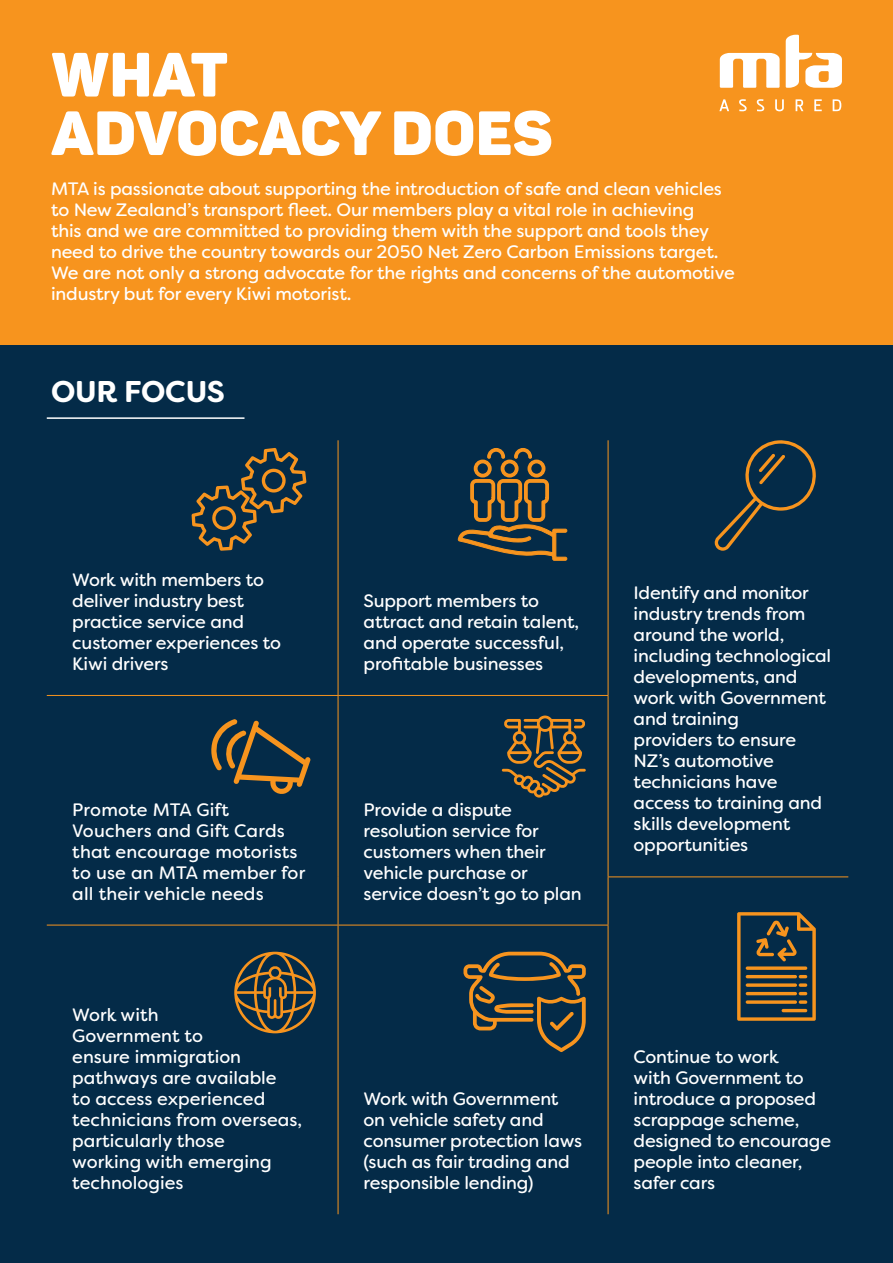
<style>
.page{position:relative;width:893px;height:1263px;background:#fff}
.page>*{position:absolute;margin:0;border:0;box-sizing:border-box;transform-origin:0 0}
.t1{font:900 61.5px/58.5px "Panton";letter-spacing:.01em;color:#fff}
.t2{font:700 30px "Filson Soft";letter-spacing:-.01em;color:#fff}
.t3{font:18px/21px "Filson Soft";letter-spacing:-.01em;color:#fff}
.t4{font:18px/21px "Filson Soft";letter-spacing:.01em;color:#fff}
</style>
<div class="page">
<div style="left:0;top:344px;width:893px;height:919px;background:#042b48"></div>
<div style="left:0;top:0;width:893px;height:344px;background:#f7941e"></div>
<svg style="left:720px;top:53px;width:60px;height:35px"></svg>
<svg style="left:786px;top:35px;width:56px;height:53px"></svg>
<svg style="left:833px;top:99px;width:8px;height:12px"></svg>
<svg style="left:814px;top:99px;width:8px;height:12px"></svg>
<svg style="left:796px;top:99px;width:7px;height:12px"></svg>
<svg style="left:775px;top:99px;width:9px;height:12px"></svg>
<svg style="left:757px;top:99px;width:7px;height:12px"></svg>
<svg style="left:739px;top:99px;width:8px;height:12px"></svg>
<svg style="left:719px;top:99px;width:10px;height:12px"></svg>
<hr style="left:338px;top:440px;width:1px;height:255px;background:#f7941e">
<hr style="left:608px;top:440px;width:1px;height:255px;background:#f7941e">
<hr style="left:47px;top:695px;width:291px;height:1px;background:#f7941e">
<hr style="left:338px;top:696px;width:1px;height:181px;background:#f7941e">
<hr style="left:338px;top:877px;width:1px;height:48px;background:#f7941e">
<hr style="left:338px;top:695px;width:270px;height:1px;background:#f7941e">
<hr style="left:608px;top:696px;width:1px;height:180px;background:#f7941e">
<hr style="left:608px;top:877px;width:1px;height:48px;background:#f7941e">
<hr style="left:608px;top:876px;width:240px;height:1px;background:#f7941e">
<hr style="left:47px;top:925px;width:291px;height:1px;background:#f7941e">
<hr style="left:338px;top:925px;width:1px;height:289px;background:#f7941e">
<hr style="left:338px;top:925px;width:270px;height:1px;background:#f7941e">
<hr style="left:608px;top:925px;width:1px;height:289px;background:#f7941e">
<svg style="left:211px;top:719px;width:100px;height:75px"></svg>
<svg style="left:502px;top:715px;width:84px;height:83px"></svg>
<svg style="left:192px;top:448px;width:114px;height:103px"></svg>
<svg style="left:458px;top:448px;width:109px;height:113px"></svg>
<svg style="left:737px;top:912px;width:79px;height:109px"></svg>
<svg style="left:715px;top:440px;width:101px;height:111px"></svg>
<svg style="left:234px;top:952px;width:82px;height:81px"></svg>
<svg style="left:463px;top:952px;width:123px;height:100px"></svg>
<hr style="left:47px;top:417px;width:197px;height:2px;background:#fff">
<h1 class="t1" style="left:51px;top:45px;width:503px">WHAT<br>ADVOCACY DOES</h1>
<p class="t3" style="left:51px;top:178px;width:685px">MTA is passionate about supporting the introduction of safe and clean vehicles to New Zealand’s transport fleet. Our members play a vital role in achieving<br>this and we are committed to providing them with the support and tools they need to drive the country towards our 2050 Net Zero Carbon Emissions target.<br>We are not only a strong advocate for the rights and concerns of the automotive industry but for every Kiwi motorist.</p>
<h2 class="t2" style="left:51px;top:372px;width:175px">OUR FOCUS</h2>
<p class="t3" style="left:72px;top:569px;width:210px">Work with members to deliver industry best practice service and customer experiences to<br>Kiwi drivers</p>
<p class="t3" style="left:364px;top:590px;width:217px">Support members to attract and retain talent, and operate successful, profitable businesses</p>
<p class="t3" style="left:634px;top:582px;width:199px">Identify and monitor industry trends from around the world, including technological developments, and work with Government and training<br>providers to ensure<br>NZ’s automotive technicians have access to training and skills development opportunities</p>
<p class="t4" style="left:72px;top:799px;width:235px">Promote MTA Gift<br>Vouchers and Gift Cards that encourage motorists to use an MTA member for all their vehicle needs</p>
<p class="t3" style="left:364px;top:799px;width:220px">Provide a dispute resolution service for customers when their vehicle purchase or service doesn’t go to plan</p>
<p class="t3" style="left:72px;top:1004px;width:231px">Work with<br>Government to<br>ensure immigration pathways are available<br>to access experienced technicians from overseas, particularly those<br>working with emerging technologies</p>
<p class="t3" style="left:364px;top:1088px;width:220px">Work with Government on vehicle safety and consumer protection laws (such as fair trading and responsible lending)</p>
<p class="t3" style="left:634px;top:1046px;width:199px">Continue to work<br>with Government to introduce a proposed scrappage scheme, designed to encourage people into cleaner, safer cars</p>
</div>
